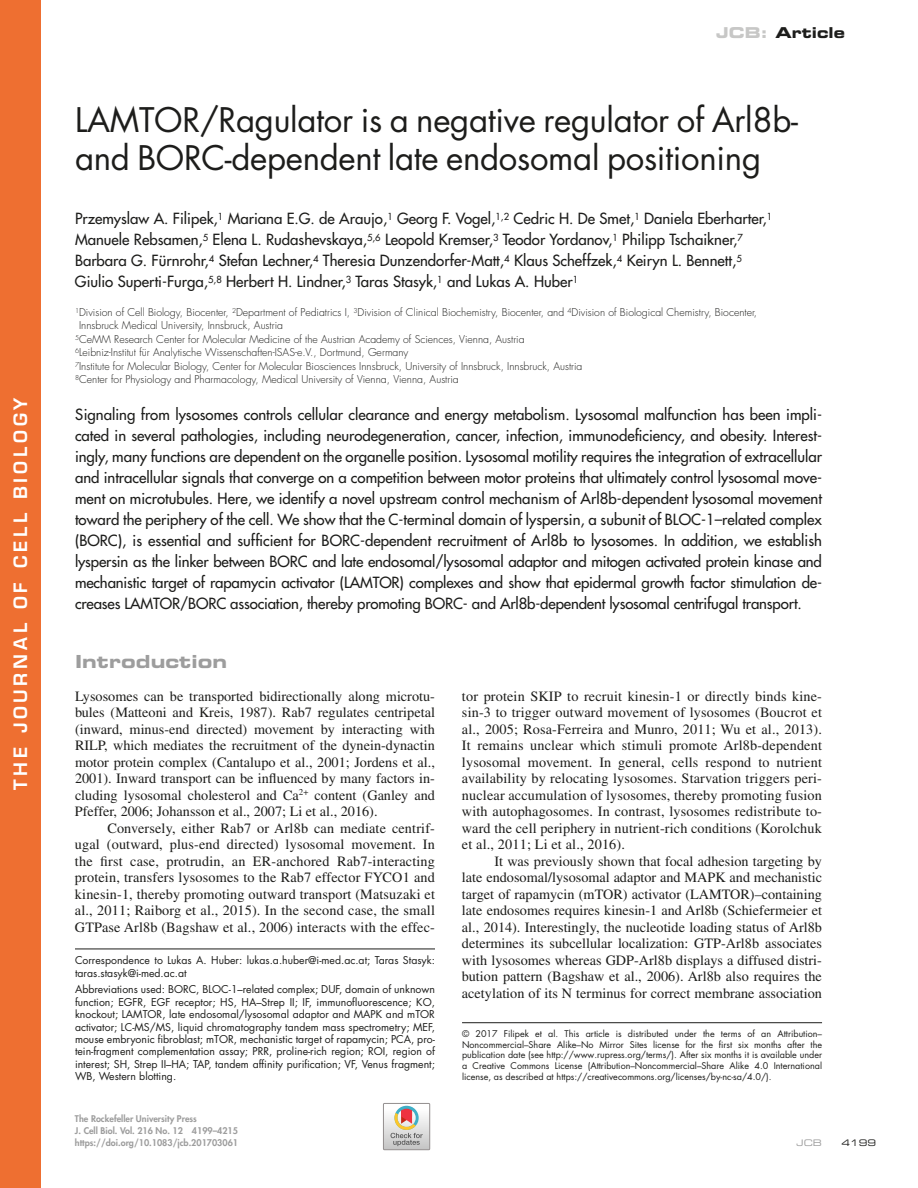
<style>
.page{position:relative;width:918px;height:1188px;background:#fff}
.page>*{position:absolute;margin:0;border:0;box-sizing:border-box;transform-origin:0 0}
.t1{font:33px/38.2px "Futura Std";letter-spacing:-.01em;color:#1d1d1b}
.t2{font:600 18px "Eurostile LT Std";letter-spacing:.205em;color:#fff}
.t3{font:18px "Eurostile LT Std Bold Ex 2";letter-spacing:.005em;color:#9d9d9d}
.t4{font:500 15px/21px "Futura Std";color:#1d1d1b;text-align:justify}
.t5{font:15px "Eurostile LT Std Bold Ex 2";color:#1d1d1b}
.t6{font:14.25px/16.5px "Times LT Std";color:#1d1d1b;text-align:justify}
.t7{font:10.5px/12.5px "Futura Std";color:#1d1d1b}
.t8{font:300 10.5px "Futura Std";color:#1d1d1b}
.t9{font:9px/10.8px "Futura Std";color:#1d1d1b;text-align:justify}
.t10{font:800 9px/12px "Futura Std";color:#9d9d9d}
.t11{font:9px "Eurostile LT Std Ex 2";color:#1d1d1b}
.t12{font:9px "Eurostile LT Std Ex 2";color:#9d9d9d}
.s1{color:#c7c7c6}
</style>
<div class="page">
<div style="left:0;top:0;width:40px;height:1188px;background:#ee6f31"></div>
<svg style="left:383px;top:1103px;width:47px;height:47px"></svg>
<hr style="left:75px;top:949px;width:360px;height:1px;background:#1d1d1b">
<hr style="left:462px;top:1022px;width:360px;height:1px;background:#1d1d1b">
<p class="t2" style="left:9px;top:790px;width:395px;rotate:-90deg">THE JOURNAL OF CELL BIOLOGY</p>
<p class="t5" style="left:716px;top:22px;width:130px"><span class="s1">JCB:</span> Article</p>
<h1 class="t1" style="left:75px;top:101px;width:725px">LAMTOR/Ragulator is a negative regulator of Arl8b&shy;and BORC-dependent late endosomal positioning</h1>
<p class="t4" style="left:75px;top:209px;width:699px;text-align:left">Przemyslaw A. Filipek,<sup>1</sup> Mariana E.G. de Araujo,<sup>1</sup> Georg F. Vogel,<sup>1,2</sup> Cedric H. De Smet,<sup>1</sup> Daniela Eberharter,<sup>1<br></sup>Manuele Rebsamen,<sup>5</sup> Elena L. Rudashevskaya,<sup>5,6</sup> Leopold Kremser,<sup>3</sup> Teodor Yordanov,<sup>1</sup> Philipp Tschaikner,<sup>7<br></sup>Barbara G. Fürnrohr,<sup>4</sup> Stefan Lechner,<sup>4</sup> Theresia Dunzendorfer‑Matt,<sup>4</sup> Klaus Scheffzek,<sup>4</sup> Keiryn L. Bennett,<sup>5<br></sup>Giulio Superti‑Furga,<sup>5,8</sup> Herbert H. Lindner,<sup>3</sup> Taras Stasyk,<sup>1</sup> and Lukas A. Huber<sup>1</sup></p>
<p class="t8" style="left:75px;top:306px;width:684px"><sup>1</sup>Division of Cell Biology, Biocenter, <sup>2</sup>Department of Pediatrics I, <sup>3</sup>Division of Clinical Biochemistry, Biocenter, and <sup>4</sup>Division of Biological Chemistry, Biocenter,</p>
<p class="t8" style="left:79px;top:319px;width:205px">Innsbruck Medical University, Innsbruck, Austria</p>
<p class="t8" style="left:75px;top:333px;width:451px"><sup>5</sup>CeMM Research Center for Molecular Medicine of the Austrian Academy of Sciences, Vienna, Austria</p>
<p class="t8" style="left:75px;top:346px;width:335px"><sup>6</sup>Leibniz-Institut für Analytische Wissenschaften-ISAS-e.V., Dortmund, Germany</p>
<p class="t8" style="left:75px;top:360px;width:509px"><sup>7</sup>Institute for Molecular Biology, Center for Molecular Biosciences Innsbruck, University of Innsbruck, Innsbruck, Austria</p>
<p class="t8" style="left:75px;top:373px;width:385px"><sup>8</sup>Center for Physiology and Pharmacology, Medical University of Vienna, Vienna, Austria</p>
<p class="t4" style="left:75px;top:404px;width:749px">Signaling from lysosomes controls cellular clearance and energy metabolism. Lysosomal malfunction has been impli&shy;cated in several pathologies, including neurodegeneration, cancer, infection, immunodeficiency, and obesity. Interest&shy;ingly, many functions are dependent on the organelle position. Lysosomal motility requires the integration of extracellular and intracellular signals that converge on a competition between motor proteins that ultimately control lysosomal move&shy;ment on microtubules. Here, we identify a novel upstream control mechanism of Arl8b-dependent lysosomal movement toward the periphery of the cell. We show that the C-terminal domain of lyspersin, a subunit of BLOC-1–related complex (BORC), is essential and sufficient for BORC-dependent recruitment of Arl8b to lysosomes. In addition, we establish lyspersin as the linker between BORC and late endosomal/lysosomal adaptor and mitogen activated protein kinase and mechanistic target of rapamycin activator (LAMTOR) complexes and show that epidermal growth factor stimulation de&shy;creases LAMTOR/BORC association, thereby promoting BORC- and Arl8b-dependent lysosomal centrifugal transport.</p>
<p class="t3" style="left:75px;top:648px;width:154px">Introduction</p>
<p class="t6" style="left:75px;top:687px;width:362px">Lysosomes can be transported bidirectionally along microtu&shy;bules (Matteoni and Kreis, 1987). Rab7 regulates centripetal (inward, minus-end directed) movement by interacting with RILP, which mediates the recruitment of the dynein-dynactin motor protein complex (Cantalupo et al., 2001; Jordens et al., 2001). Inward transport can be influenced by many factors in&shy;cluding lysosomal cholesterol and Ca<sup>2+</sup> content (Ganley and Pfeffer, 2006; Johansson et al., 2007; Li et al., 2016).</p>
<p class="t6" style="left:75px;top:819px;width:362px;text-indent:32px">Conversely, either Rab7 or Arl8b can mediate centrif&shy;ugal (outward, plus-end directed) lysosomal movement. In the first case, protrudin, an ER-anchored Rab7-interacting protein, transfers lysosomes to the Rab7 effector FYCO1 and kinesin-1, thereby promoting outward transport (Matsuzaki et al., 2011; Raiborg et al., 2015). In the second case, the small GTPase Arl8b (Bagshaw et al., 2006) interacts with the effec-</p>
<p class="t7" style="left:75px;top:954px;width:362px">Correspondence to Lukas A. Huber: lukas.a.huber@i-med.ac.at; Taras Stasyk: taras.stasyk@i-med.ac.at</p>
<p class="t7" style="left:75px;top:983px;width:362px;text-align:justify">Abbreviations used: BORC, BLOC-1–related complex; DUF, domain of unknown function; EGFR, EGF receptor; HS, HA–Strep II; IF, immunofluorescence; KO, knockout; LAMTOR, late endosomal/lysosomal adaptor and MAPK and mTOR activator; LC-MS/MS, liquid chromatography tandem mass spectrometry; MEF, mouse embryonic fibroblast; mTOR, mechanistic target of rapamycin; PCA, pro&shy;tein-fragment complementation assay; PRR, proline-rich region; ROI, region of interest; SH, Strep II–HA; TAP, tandem affinity purification; VF, Venus fragment; WB, Western blotting.</p>
<p class="t10" style="left:75px;top:1112px;width:165px">The Rockefeller University Press<br>J. Cell Biol. Vol. 216 No. 12 4199–4215 https://doi.org/10.1083/jcb.201703061</p>
<p class="t6" style="left:462px;top:687px;width:362px">tor protein SKIP to recruit kinesin-1 or directly binds kine&shy;sin-3 to trigger outward movement of lysosomes (Boucrot et al., 2005; Rosa-Ferreira and Munro, 2011; Wu et al., 2013).<br>It remains unclear which stimuli promote Arl8b-dependent lysosomal movement. In general, cells respond to nutrient availability by relocating lysosomes. Starvation triggers peri&shy;nuclear accumulation of lysosomes, thereby promoting fusion with autophagosomes. In contrast, lysosomes redistribute to&shy;ward the cell periphery in nutrient-rich conditions (Korolchuk et al., 2011; Li et al., 2016).</p>
<p class="t6" style="left:462px;top:852px;width:362px;text-indent:32px">It was previously shown that focal adhesion targeting by late endosomal/lysosomal adaptor and MAPK and mechanistic target of rapamycin (mTOR) activator (LAMTOR)–containing late endosomes requires kinesin-1 and Arl8b (Schiefermeier et al., 2014). Interestingly, the nucleotide loading status of Arl8b determines its subcellular localization: GTP-Arl8b associates with lysosomes whereas GDP-Arl8b displays a diffused distri&shy;bution pattern (Bagshaw et al., 2006). Arl8b also requires the acetylation of its N terminus for correct membrane association</p>
<p class="t9" style="left:462px;top:1028px;width:362px">© 2017 Filipek et al. This article is distributed under the terms of an Attribution– Noncommercial–Share Alike–No Mirror Sites license for the first six months after the publication date (see http://www.rupress.org/terms/). After six months it is available under a Creative Commons License (Attribution–Noncommercial–Share Alike 4.0 International license, as described at https://creativecommons.org/licenses/by-nc-sa/4.0/).</p>
<p class="t12" style="left:796px;top:1136px;width:27px">JCB</p>
<p class="t11" style="left:842px;top:1136px;width:36px">4199</p>
</div>
